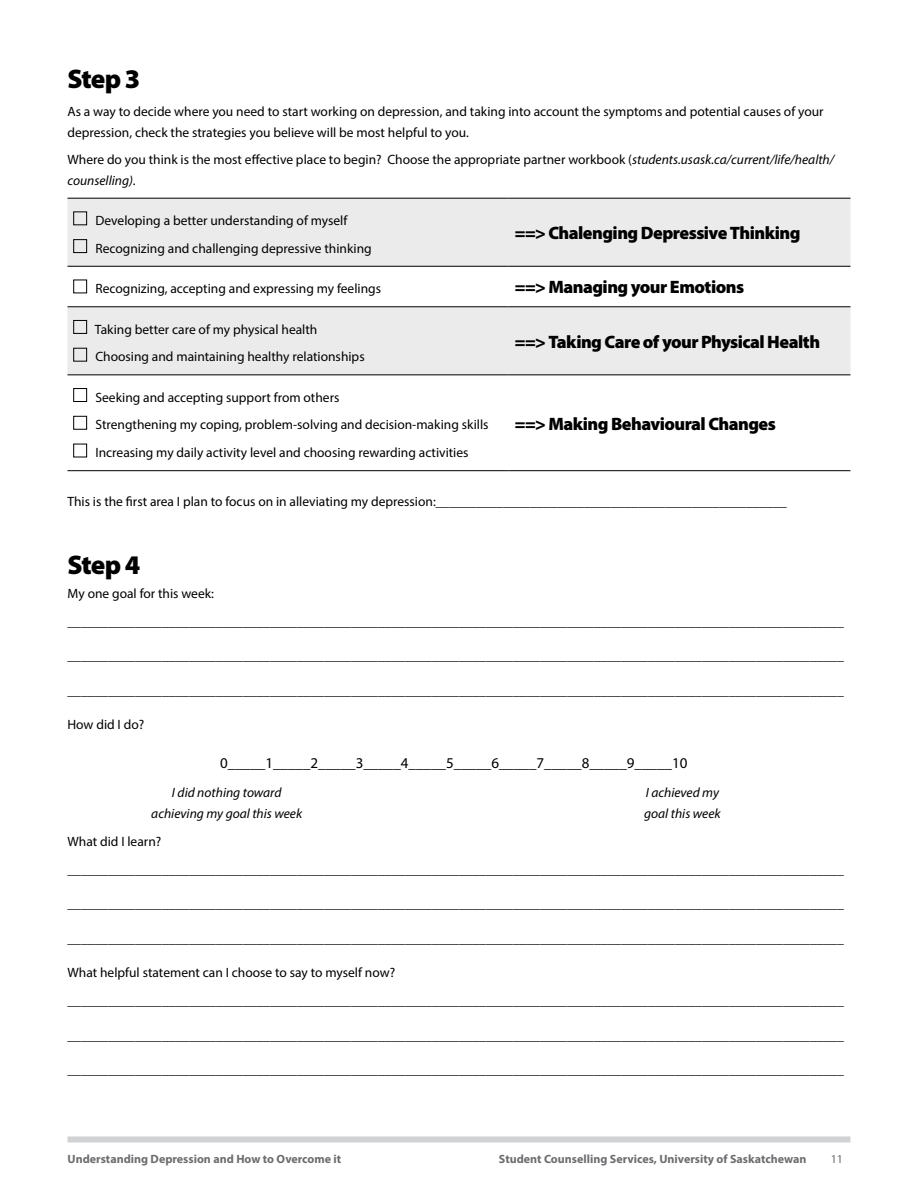
<style>
.page{position:relative;width:918px;height:1188px;background:#fff}
.page>*{position:absolute;margin:0;border:0;box-sizing:border-box;transform-origin:0 0}
.Body{font:900 27px "Myriad Pro";color:#000}
.Heading_3__18_pt{font:900 27px "Myriad Pro";color:#000}
.Heading_2{font:900 18px "Myriad Pro";letter-spacing:-.03em;color:#000}
.Body-2{font:15px "Myriad Pro";color:#000}
.Body-Tab{font:13.5px "Myriad Pro";color:#000}
.Body-3{font:13.5px/21px "Myriad Pro";color:#000}
.Body-4{font:italic 13.5px/21px "Myriad Pro";color:#000;text-align:center}
.t1{font:700 12px "Myriad Pro";color:#6d6d71}
.t2{font:12px "Myriad Pro";color:#6d6d71}
.s1{font-style:italic}
</style>
<div class="page">
<div style="left:68px;top:1136px;width:782px;height:6px;background:#d1d2d4"></div>
<svg style="left:68px;top:199px;width:782px;height:176px;fill:#ebebec"></svg>
<hr style="left:68px;top:198px;width:441px;height:1px;background:#000">
<hr style="left:509px;top:198px;width:341px;height:1px;background:#000">
<hr style="left:68px;top:266px;width:441px;height:1px;background:#000">
<hr style="left:509px;top:266px;width:341px;height:1px;background:#000">
<hr style="left:68px;top:307px;width:441px;height:1px;background:#000">
<hr style="left:509px;top:307px;width:341px;height:1px;background:#000">
<hr style="left:68px;top:375px;width:441px;height:1px;background:#000">
<hr style="left:509px;top:375px;width:341px;height:1px;background:#000">
<hr style="left:68px;top:470px;width:441px;height:1px;background:#000">
<hr style="left:509px;top:470px;width:341px;height:1px;background:#000">
<div style="left:74px;top:212px;width:13px;height:13px;border:1px solid #000"></div>
<div style="left:74px;top:239px;width:13px;height:14px;border:1px solid #000"></div>
<div style="left:74px;top:320px;width:13px;height:14px;border:1px solid #000"></div>
<div style="left:74px;top:348px;width:13px;height:13px;border:1px solid #000"></div>
<div style="left:74px;top:388px;width:13px;height:14px;border:1px solid #000"></div>
<div style="left:74px;top:416px;width:13px;height:13px;border:1px solid #000"></div>
<p class="Body" style="left:68px;top:63px;width:74px">Step 3</p>
<p class="Body-3" style="left:68px;top:100px;width:758px">As a way to decide where you need to start working on depression, and taking into account the symptoms and potential causes of your depression, check the strategies you believe will be most helpful to you.</p>
<p class="Body-3" style="left:68px;top:149px;width:768px">Where do you think is the most effective place to begin? Choose the appropriate partner workbook (<span class="s1">students.usask.ca/current/life/health/ counselling)</span>.</p>
<p class="Body-3" style="left:95px;top:210px;width:254px">Developing a better understanding of myself</p>
<p class="Body-3" style="left:95px;top:238px;width:278px">Recognizing and challenging depressive thinking</p>
<p class="Heading_2" style="left:515px;top:223px;width:287px">==&gt; Chalenging Depressive Thinking</p>
<p class="Body-3" style="left:95px;top:278px;width:287px">Recognizing, accepting and expressing my feelings</p>
<p class="Heading_2" style="left:515px;top:277px;width:231px">==&gt; Managing your Emotions</p>
<p class="Body-3" style="left:95px;top:318px;width:224px">Taking better care of my physical health</p>
<p class="Body-3" style="left:95px;top:346px;width:271px">Choosing and maintaining healthy relationships</p>
<p class="Heading_2" style="left:515px;top:331px;width:307px">==&gt; Taking Care of your Physical Health</p>
<p class="Body-3" style="left:95px;top:386px;width:246px">Seeking and accepting support from others</p>
<p class="Body-3" style="left:95px;top:414px;width:395px">Strengthening my coping, problem-solving and decision-making skills</p>
<p class="Body-3" style="left:95px;top:442px;width:375px">Increasing my daily activity level and choosing rewarding activities</p>
<p class="Heading_2" style="left:515px;top:413px;width:263px">==&gt; Making Behavioural Changes</p>
<p class="Body-3" style="left:68px;top:491px;width:721px">This is the first area I plan to focus on in alleviating my depression:____________________________________________________</p>
<p class="Heading_3__18_pt" style="left:68px;top:550px;width:74px">Step 4</p>
<p class="Body-3" style="left:68px;top:583px;width:148px">My one goal for this week:</p>
<p class="Body-Tab" style="left:68px;top:613px;width:778px">___________________________________________________________________________________________________________________</p>
<p class="Body-Tab" style="left:68px;top:647px;width:778px">___________________________________________________________________________________________________________________</p>
<p class="Body-Tab" style="left:68px;top:682px;width:778px">___________________________________________________________________________________________________________________</p>
<p class="Body-3" style="left:68px;top:714px;width:78px">How did I do?</p>
<p class="Body-2" style="left:220px;top:753px;width:469px">0_____1_____2_____3_____4_____5_____6_____7_____8_____9_____10</p>
<p class="Body-4" style="left:151px;top:782px;width:152px">I did nothing toward achieving my goal this week</p>
<p class="Body-4" style="left:644px;top:782px;width:78px;text-align:left">I achieved my goal this week</p>
<p class="Body-3" style="left:68px;top:831px;width:95px">What did I learn?</p>
<p class="Body-Tab" style="left:68px;top:861px;width:778px">___________________________________________________________________________________________________________________</p>
<p class="Body-Tab" style="left:68px;top:896px;width:778px">___________________________________________________________________________________________________________________</p>
<p class="Body-Tab" style="left:68px;top:930px;width:778px">___________________________________________________________________________________________________________________</p>
<p class="Body-3" style="left:68px;top:962px;width:329px">What helpful statement can I choose to say to myself now?</p>
<p class="Body-Tab" style="left:68px;top:992px;width:778px">___________________________________________________________________________________________________________________</p>
<p class="Body-Tab" style="left:68px;top:1027px;width:778px">___________________________________________________________________________________________________________________</p>
<p class="Body-Tab" style="left:68px;top:1061px;width:778px">___________________________________________________________________________________________________________________</p>
<p class="t1" style="left:68px;top:1151px;width:275px">Understanding Depression and How to Overcome it</p>
<p class="t1" style="left:499px;top:1151px;width:309px">Student Counselling Services, University of Saskatchewan</p>
<p class="t2" style="left:831px;top:1151px;width:14px">11</p>
</div>
